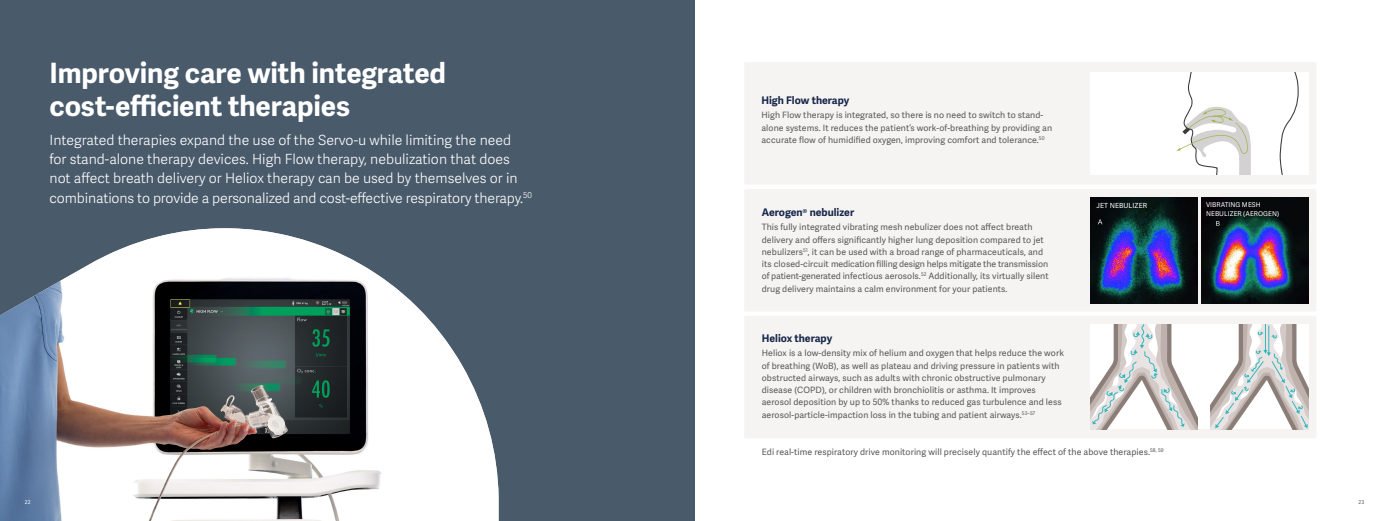
<style>
.page{position:relative;width:1389px;height:521px;background:#fff}
.page>*{position:absolute;margin:0;border:0;box-sizing:border-box;transform-origin:0 0}
.t1{font:700 28px/33.2px "Adelle Sans";letter-spacing:-.005em;color:#fff}
.t2{font:300 14px/19.2px "Adelle Sans";color:#fff}
.t3{font:700 10.5px "Adelle Sans";color:#18284a}
.t4{font:8.75px/12.2px "Adelle Sans";letter-spacing:.01em;color:#595857}
.t5{font:7px "Adelle Sans";letter-spacing:.01em;color:#fff}
.t6{font:6.65px/8.8px "Adelle Sans";letter-spacing:.01em;color:#fff}
.t7{font:5.25px "Adelle Sans";color:#595857}
.t8{font:5.25px "Adelle Sans";color:#fff}
</style>
<div class="page">
<div style="left:0;top:0;width:694px;height:521px;background:#495a6b"></div>
<div style="left:744px;top:189px;width:572px;height:122px;background:#f6f4f3;border-radius:2px"></div>
<div style="left:744px;top:316px;width:572px;height:122px;background:#f6f4f3;border-radius:2px"></div>
<div style="left:744px;top:62px;width:572px;height:123px;background:#f6f4f3;border-radius:2px"></div>
<img style="left:1202px;top:197px;width:107px;height:106px">
<div style="left:1090px;top:324px;width:219px;height:105px;background:#fff"></div>
<img style="left:1090px;top:197px;width:107px;height:106px">
<svg style="left:1090px;top:324px;width:108px;height:105px"></svg>
<svg style="left:1210px;top:324px;width:99px;height:105px"></svg>
<div style="left:1090px;top:72px;width:219px;height:102px;background:#fff"></div>
<img style="left:0;top:228px;width:499px;height:293px">
<svg style="left:1176px;top:72px;width:123px;height:102px"></svg>
<h1 class="t1" style="left:50px;top:57px;width:398px">Improving care with integrated cost-efficient therapies</h1>
<p class="t2" style="left:50px;top:131px;width:484px">Integrated therapies expand the use of the Servo-u while limiting the need<br>for stand-alone therapy devices. High Flow therapy, nebulization that does not affect breath delivery or Heliox therapy can be used by themselves or in combinations to provide a personalized and cost-effective respiratory therapy.<sup>50</sup></p>
<p class="t8" style="left:25px;top:499px;width:7px">22</p>
<p class="t3" style="left:761px;top:94px;width:89px">High Flow therapy</p>
<p class="t4" style="left:761px;top:109px;width:292px">High Flow therapy is integrated, so there is no need to switch to stand&shy;alone systems. It reduces the patient’s work-of-breathing by providing an accurate flow of humidified oxygen, improving comfort and tolerance.<sup>50</sup></p>
<p class="t3" style="left:762px;top:206px;width:94px">Aerogen® nebulizer</p>
<p class="t4" style="left:762px;top:221px;width:288px">This fully integrated vibrating mesh nebulizer does not affect breath delivery and offers significantly higher lung deposition compared to jet nebulizers<sup>51</sup>, it can be used with a broad range of pharmaceuticals, and its closed-circuit medication filling design helps mitigate the transmission of patient-generated infectious aerosols.<sup>52</sup> Additionally, its virtually silent drug delivery maintains a calm environment for your patients.</p>
<p class="t3" style="left:762px;top:331px;width:72px">Heliox therapy</p>
<p class="t4" style="left:762px;top:347px;width:304px">Heliox is a low-density mix of helium and oxygen that helps reduce the work of breathing (WoB), as well as plateau and driving pressure in patients with obstructed airways, such as adults with chronic obstructive pulmonary disease (COPD), or children with bronchiolitis or asthma. It improves aerosol deposition by up to 50% thanks to reduced gas turbulence and less aerosol-particle-impaction loss in the tubing and patient airways.<sup>53–57</sup></p>
<p class="t5" style="left:1097px;top:201px;width:52px">JET NEBULIZER</p>
<p class="t4" style="left:762px;top:446px;width:403px">Edi real-time respiratory drive monitoring will precisely quantify the effect of the above therapies.<sup>58,</sup> <sup>59</sup></p>
<p class="t6" style="left:1206px;top:201px;width:75px">VIBRATING MESH<br>NEBULIZER (AEROGEN)</p>
<p class="t7" style="left:1358px;top:499px;width:7px">23</p>
</div>
